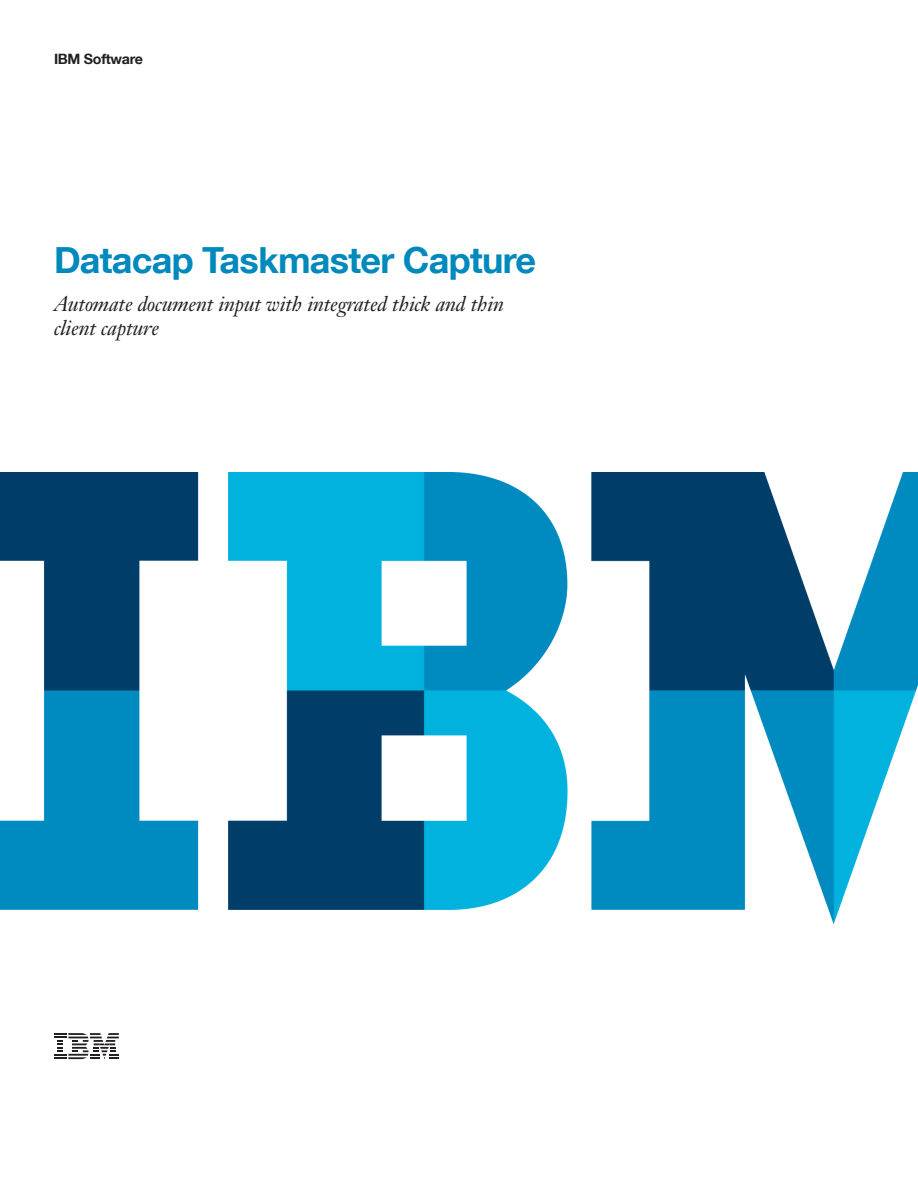
<style>
.page{position:relative;width:918px;height:1188px;background:#fff}
.page>*{position:absolute;margin:0;border:0;box-sizing:border-box;transform-origin:0 0}
._1A_title__color{font:700 36px "Helvetica Neue LT Com";letter-spacing:-.02em;color:#0089bc}
._1B_subtitle{font:italic 21px/24px "Janson Text LT Std";letter-spacing:-.01em;color:#231f20}
._0A_business_unit{font:700 14.25px "Helvetica Neue LT Com";letter-spacing:-.02em;color:#231f20}
</style>
<div class="page">
<svg style="left:54px;top:1033px;width:65px;height:26px"></svg>
<img style="left:0;top:472px;width:918px;height:451px">
<p class="_0A_business_unit" style="left:54px;top:50px;width:90px">IBM Software</p>
<p class="_1A_title__color" style="left:54px;top:238px;width:484px">Datacap Taskmaster Capture</p>
<p class="_1B_subtitle" style="left:54px;top:292px;width:451px">Automate document input with integrated thick and thin client capture</p>
</div>
